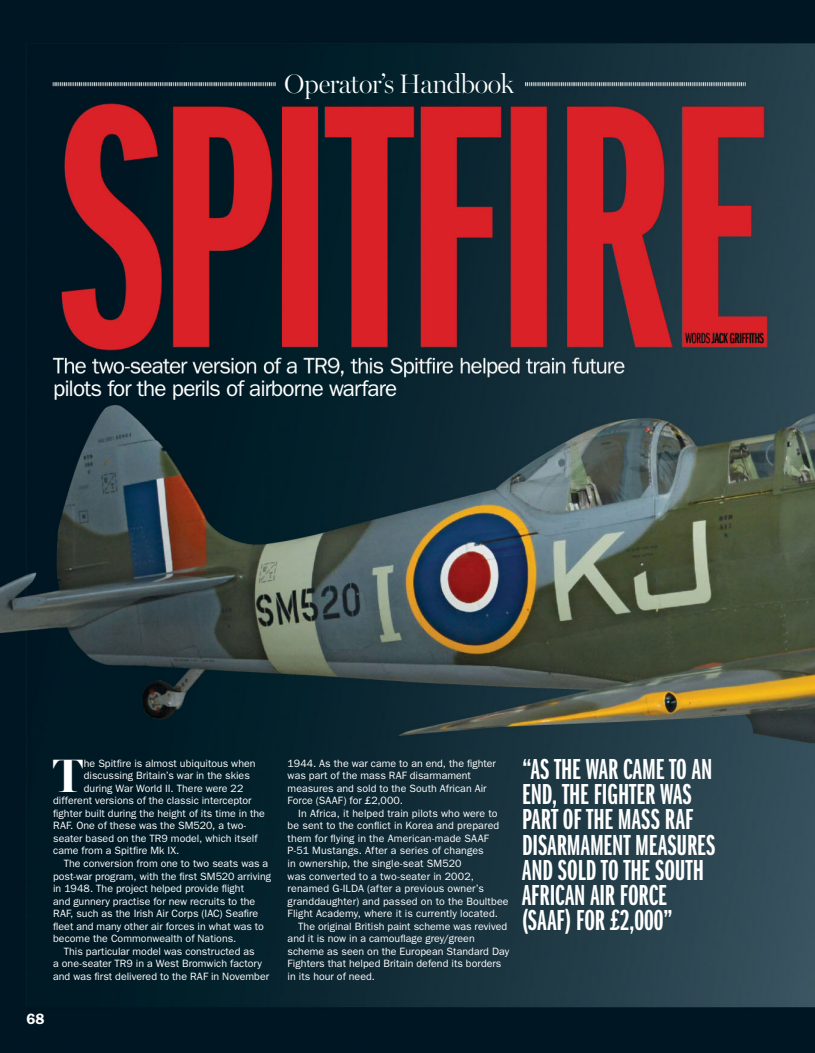
<style>
.page{position:relative;width:815px;height:1053px;background:#fff}
.page>*{position:absolute;margin:0;border:0;box-sizing:border-box;transform-origin:0 0}
.t1{font:700 47.25px "Miller Banner";color:#fff}
.t2{font:30px/25px "ITC Franklin Gothic Std Dm X Cp";color:#fff}
.t3{font:300 26.75px "Miller Banner";letter-spacing:-.02em;color:#fff}
.t4{font:22.5px "ITC Franklin Gothic Std";letter-spacing:-.04em;color:#fff}
.t5{font:600 15px "ITC Franklin Gothic Std";color:#fff}
.t6{font:10.62px/12.5px "ITC Franklin Gothic Std";letter-spacing:.005em;color:#fff}
</style>
<div class="page">
<img style="left:0;top:0;width:815px;height:1052px">
<h3 class="t3" style="left:284px;top:74px;width:231px">Operator’s Handbook</h3>
<h3 class="t4" style="left:53px;top:379px;width:346px">pilots for the perils of airborne warfare</h3>
<h1 class="t1" style="left:53px;top:755px;width:31px">T</h1>
<p class="t6" style="left:84px;top:758px;width:173px">he Spitfire is almost ubiquitous when</p>
<p class="t6" style="left:84px;top:770px;width:167px">discussing Britain’s war in the skies</p>
<p class="t6" style="left:84px;top:783px;width:161px">during War World II. There were 22</p>
<p class="t6" style="left:53px;top:795px;width:200px">different versions of the classic interceptor</p>
<p class="t6" style="left:53px;top:808px;width:213px">fighter built during the height of its time in the</p>
<p class="t6" style="left:53px;top:820px;width:195px">RAF. One of these was the SM520, a two-</p>
<p class="t6" style="left:53px;top:833px;width:206px">seater based on the TR9 model, which itself</p>
<p class="t6" style="left:53px;top:845px;width:128px">came from a Spitfire Mk IX.</p>
<p class="t6" style="left:64px;top:858px;width:206px">The conversion from one to two seats was a</p>
<p class="t6" style="left:53px;top:870px;width:220px">post-war program, with the first SM520 arriving</p>
<p class="t6" style="left:53px;top:883px;width:192px">in 1948. The project helped provide flight</p>
<p class="t6" style="left:53px;top:895px;width:204px">and gunnery practise for new recruits to the</p>
<p class="t6" style="left:53px;top:908px;width:207px">RAF, such as the Irish Air Corps (IAC) Seafire</p>
<p class="t6" style="left:53px;top:920px;width:212px">fleet and many other air forces in what was to</p>
<p class="t6" style="left:53px;top:933px;width:185px">become the Commonwealth of Nations.</p>
<p class="t6" style="left:64px;top:945px;width:192px">This particular model was constructed as</p>
<p class="t6" style="left:53px;top:958px;width:210px">a one-seater TR9 in a West Bromwich factory</p>
<p class="t6" style="left:53px;top:970px;width:218px">and was first delivered to the RAF in November</p>
<h3 class="t5" style="left:27px;top:1012px;width:20px">68</h3>
<p class="t6" style="left:288px;top:758px;width:210px">1944. As the war came to an end, the fighter was part of the mass RAF disarmament measures and sold to the South African Air Force (SAAF) for £2,000.</p>
<p class="t6" style="left:288px;top:808px;width:223px;text-indent:11px">In Africa, it helped train pilots who were to be sent to the conflict in Korea and prepared them for flying in the American-made SAAF P-51 Mustangs. After a series of changes<br>in ownership, the single-seat SM520<br>was converted to a two-seater in 2002, renamed G-ILDA (after a previous owner’s granddaughter) and passed on to the Boultbee Flight Academy, where it is currently located.</p>
<p class="t6" style="left:288px;top:920px;width:223px;text-indent:11px">The original British paint scheme was revived and it is now in a camouflage grey/green scheme as seen on the European Standard Day Fighters that helped Britain defend its borders in its hour of need.</p>
<h2 class="t2" style="left:522px;top:756px;width:195px">“AS THE WAR CAME TO AN<br>END, THE FIGHTER WAS<br>PART OF THE MASS RAF<br>DISARMAMENT MEASURES<br>AND SOLD TO THE SOUTH<br>AFRICAN AIR FORCE (SAAF) FOR £2,000”</h2>
</div>
